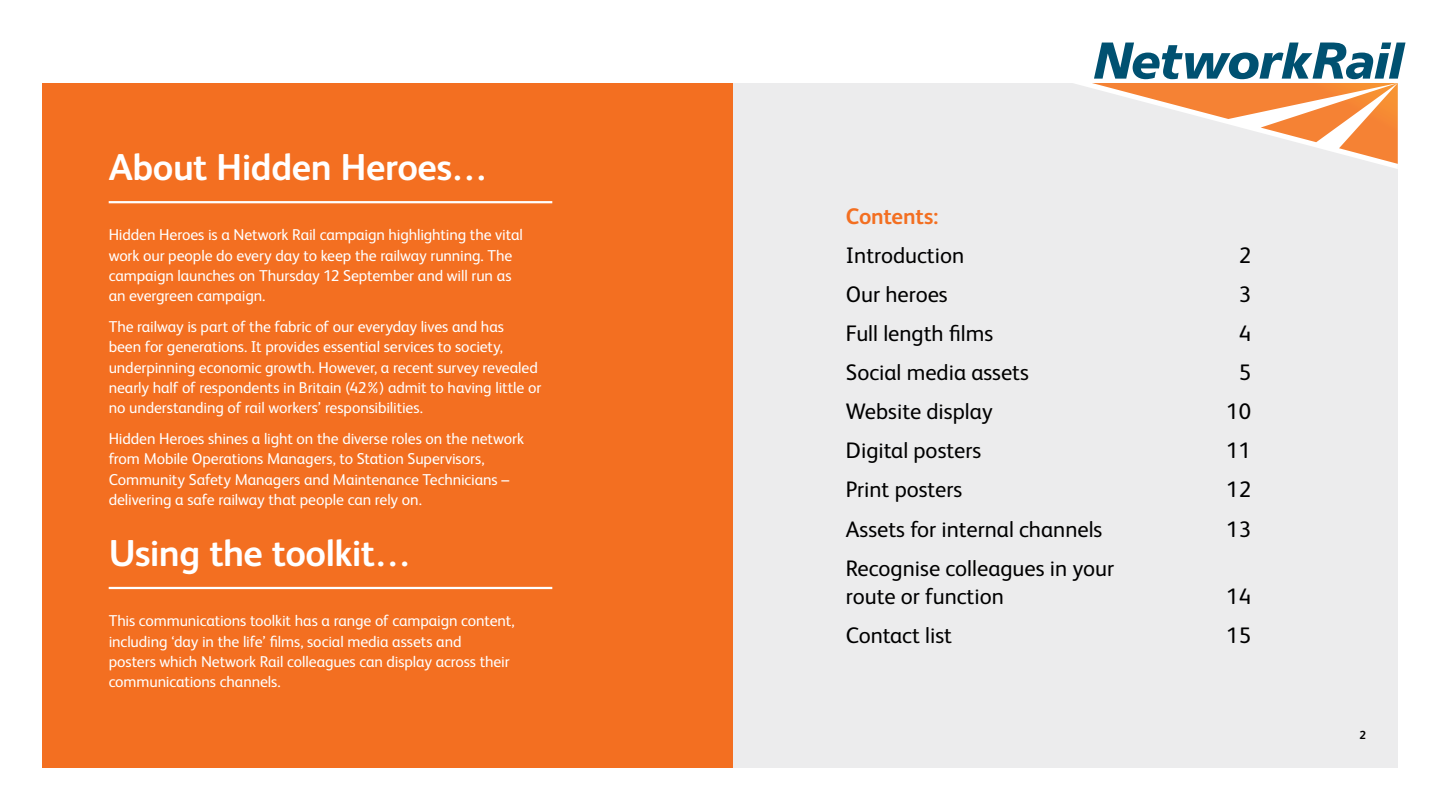
<style>
.page{position:relative;width:1440px;height:810px;background:#fff}
.page>*{position:absolute;margin:0;border:0;box-sizing:border-box;transform-origin:0 0}
.t1{font:700 37.5px "Network Rail Sans";letter-spacing:-.015em;color:#fff}
.t2{font:22.5px/28.5px "Network Rail Sans";color:#000}
.t3{font:700 22.5px "Network Rail Sans";letter-spacing:-.015em;color:#f36f21}
.t4{font:15.75px/20.2px "Network Rail Sans";letter-spacing:-.01em;color:#fff}
.t5{font:700 11.7px "Network Rail Sans";color:#000}
</style>
<div class="page">
<div style="left:733px;top:83px;width:664px;height:684px;background:#ececed"></div>
<div style="left:43px;top:83px;width:690px;height:684px;background:#f36f21"></div>
<svg style="left:1075px;top:43px;width:331px;height:126px"></svg>
<hr style="left:109px;top:201px;width:443px;height:2px;background:#fff">
<hr style="left:109px;top:587px;width:443px;height:2px;background:#fff">
<h1 class="t1" style="left:109px;top:141px;width:381px">About Hidden Heroes…</h1>
<p class="t4" style="left:109px;top:224px;width:416px">Hidden Heroes is a Network Rail campaign highlighting the vital work our people do every day to keep the railway running. The campaign launches on Thursday 12 September and will run as an evergreen campaign.</p>
<p class="t4" style="left:109px;top:316px;width:434px">The railway is part of the fabric of our everyday lives and has<br>been for generations. It provides essential services to society, underpinning economic growth. However, a recent survey revealed nearly half of respondents in Britain (42%) admit to having little or no understanding of rail workers’ responsibilities.</p>
<p class="t4" style="left:109px;top:428px;width:417px">Hidden Heroes shines a light on the diverse roles on the network from Mobile Operations Managers, to Station Supervisors, Community Safety Managers and Maintenance Technicians – delivering a safe railway that people can rely on.</p>
<h1 class="t1" style="left:109px;top:527px;width:304px">Using the toolkit…</h1>
<p class="t4" style="left:109px;top:610px;width:407px">This communications toolkit has a range of campaign content, including ‘day in the life’ films, social media assets and<br>posters which Network Rail colleagues can display across their communications channels.</p>
<h2 class="t3" style="left:846px;top:201px;width:94px">Contents:</h2>
<h2 class="t2" style="left:846px;top:240px;width:120px">Introduction</h2>
<h2 class="t2" style="left:1239px;top:240px;width:14px">2</h2>
<h2 class="t2" style="left:846px;top:279px;width:103px">Our heroes</h2>
<h2 class="t2" style="left:1239px;top:279px;width:14px">3</h2>
<h2 class="t2" style="left:846px;top:318px;width:149px">Full length films</h2>
<h2 class="t2" style="left:1239px;top:318px;width:14px">4</h2>
<h2 class="t2" style="left:846px;top:357px;width:185px">Social media assets</h2>
<h2 class="t2" style="left:1239px;top:357px;width:14px">5</h2>
<h2 class="t2" style="left:846px;top:396px;width:148px">Website display</h2>
<h2 class="t2" style="left:1227px;top:396px;width:26px">10</h2>
<h2 class="t2" style="left:846px;top:435px;width:137px">Digital posters</h2>
<h2 class="t2" style="left:1227px;top:435px;width:26px">11</h2>
<h2 class="t2" style="left:846px;top:474px;width:118px">Print posters</h2>
<h2 class="t2" style="left:1227px;top:474px;width:26px">12</h2>
<h2 class="t2" style="left:846px;top:513px;width:258px">Assets for internal channels</h2>
<h2 class="t2" style="left:1227px;top:513px;width:26px">13</h2>
<h2 class="t2" style="left:846px;top:553px;width:270px">Recognise colleagues in your route or function</h2>
<h2 class="t2" style="left:1227px;top:581px;width:26px">14</h2>
<h2 class="t2" style="left:846px;top:620px;width:108px">Contact list</h2>
<h2 class="t2" style="left:1227px;top:620px;width:26px">15</h2>
<p class="t5" style="left:1359px;top:728px;width:8px">2</p>
</div>
